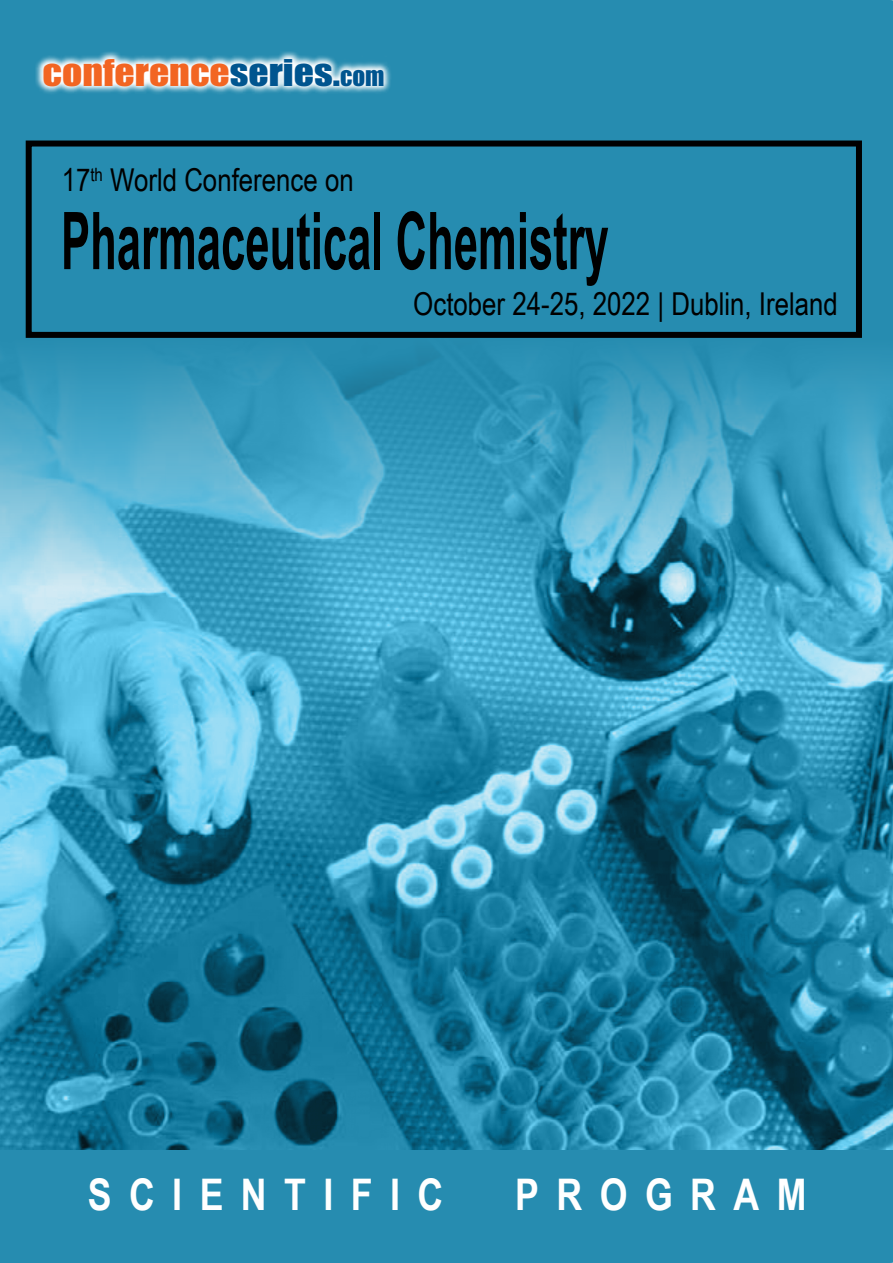
<style>
.page{position:relative;width:893px;height:1263px;background:#268cb0}
.page>*{position:absolute;margin:0;border:0;box-sizing:border-box;transform-origin:0 0}
.t1{font:700 79.8px "Arial Narrow";color:#000;scale:.67 1}
.t2{font:700 43.5px "Arial Narrow";letter-spacing:.4em;color:#fff}
.t3{font:34.05px "Impact";color:#f26522;scale:1.16 1}
.t4{font:31.5px "Arial Narrow";color:#000}
.s1{color:#00558f}
.s2{font-size:24.45px;color:#00558f}
</style>
<div class="page">
<div style="left:0;top:1132px;width:893px;height:97px;background:#268cb0"></div>
<svg style="left:34px;top:51px;width:357px;height:44px"></svg>
<div style="left:26px;top:141px;width:836px;height:197px;border:6px solid #000"></div>
<img style="left:0;top:322px;width:893px;height:827px">
<p class="t3" style="left:43px;top:46px;width:296px">CONFERENCE<span class="s1">SERIES.</span><span class="s2">COM</span></p>
<p class="t4" style="left:62px;top:157px;width:294px">17<sup>th</sup> World Conference on</p>
<h1 class="t1" style="left:61px;top:181px;width:819px">Pharmaceutical Chemistry</h1>
<p class="t4" style="left:413px;top:281px;width:426px">October 24-25, 2022 | Dublin, Ireland</p>
<h2 class="t2" style="left:88px;top:1162px;width:357px">SCIENTIFIC</h2>
<h2 class="t2" style="left:515px;top:1162px;width:293px">PROGRAM</h2>
</div>
